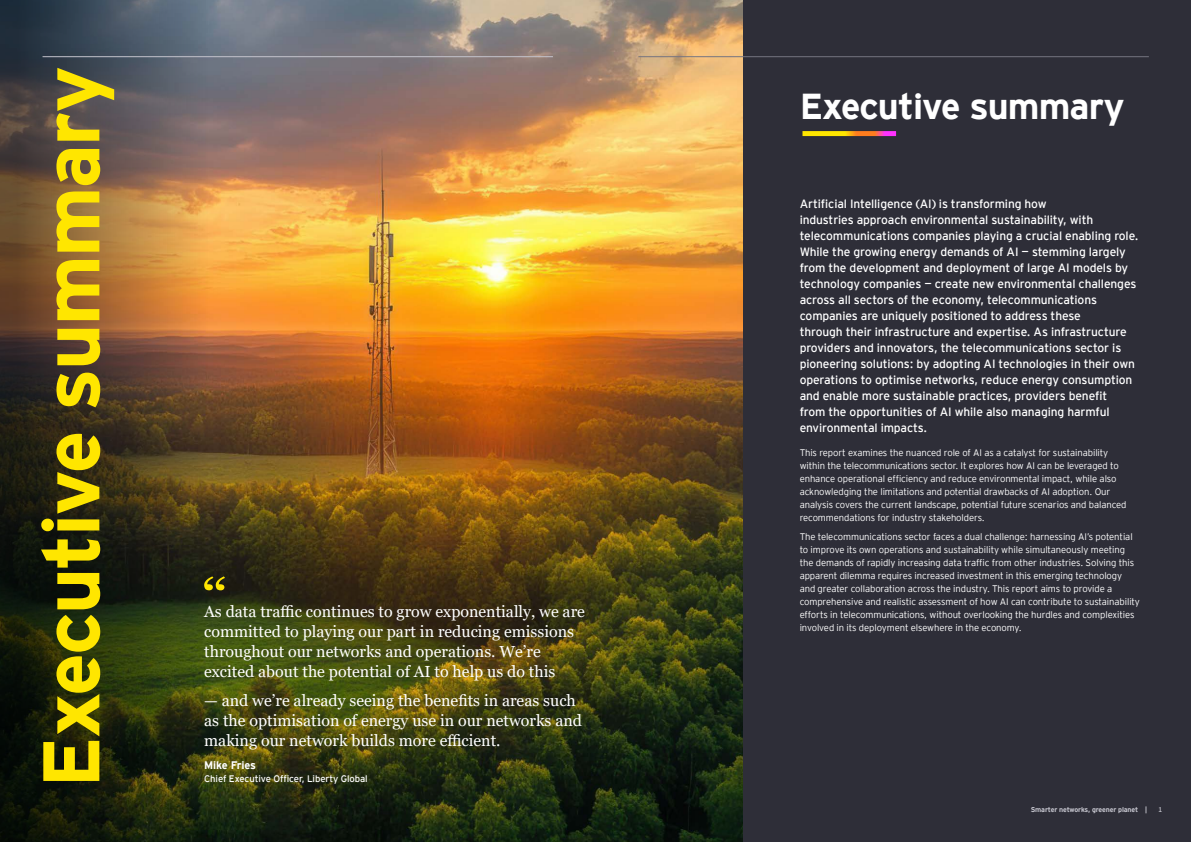
<style>
.page{position:relative;width:1191px;height:842px;background:#2e2e38}
.page>*{position:absolute;margin:0;border:0;box-sizing:border-box;transform-origin:0 0}
.A_Headline{font:700 80px "EY Interstate";letter-spacing:-.025em;color:#ffe600}
.A_Headline_wht{font:700 36px "EY Interstate";letter-spacing:-.025em;color:#fff}
.I_Quote_-_Copy{font:16px/20px "Georgia";color:#fff}
.Standfirst{font:12px/16px "EY Interstate";letter-spacing:-.01em;color:#fff}
.J_Quote-_Authors_Name{font:700 11px "EY Interstate";letter-spacing:-.01em;color:#fff}
.F_Body_wht{font:300 9.5px/13px "EY Interstate";letter-spacing:-.01em;color:#fff}
.J_Quote-_Authors_Name-2{font:9.5px "EY Interstate";letter-spacing:-.01em;color:#fff}
.t1{font:700 7px "EY Interstate";letter-spacing:-.02em;color:#c4c4cd}
.t2{font:7px "EY Interstate";color:#c4c4cd}
</style>
<div class="page">
<img style="left:224px;top:0;width:519px;height:842px">
<img style="left:0;top:0;width:224px;height:842px">
<svg style="left:802px;top:131px;width:94px;height:5px"></svg>
<hr style="left:638px;top:56px;width:510px;height:1px;background:#747480">
<hr style="left:43px;top:56px;width:510px;height:1px;background:#c4c4cd">
<svg style="left:204px;top:576px;width:21px;height:14px"></svg>
<p class="A_Headline" style="left:13px;top:788px;width:724px;rotate:-90deg">Executive summary</p>
<p class="I_Quote_-_Copy" style="left:204px;top:602px;width:382px">As data traffic continues to grow exponentially, we are committed to playing our part in reducing emissions throughout our networks and operations. We’re excited about the potential of AI to help us do this</p>
<p class="I_Quote_-_Copy" style="left:204px;top:691px;width:379px">— and we’re already seeing the benefits in areas such as the optimisation of energy use in our networks and making our network builds more efficient.</p>
<p class="J_Quote-_Authors_Name" style="left:204px;top:758px;width:53px">Mike Fries</p>
<p class="J_Quote-_Authors_Name-2" style="left:204px;top:772px;width:165px">Chief Executive Officer, Liberty Global</p>
<p class="A_Headline_wht" style="left:799px;top:81px;width:327px">Executive summary</p>
<p class="Standfirst" style="left:799px;top:195px;width:340px">Artificial Intelligence (AI) is transforming how<br>industries approach environmental sustainability, with telecommunications companies playing a crucial enabling role.<br>While the growing energy demands of AI — stemming largely from the development and deployment of large AI models by technology companies — create new environmental challenges across all sectors of the economy, telecommunications companies are uniquely positioned to address these<br>through their infrastructure and expertise. As infrastructure providers and innovators, the telecommunications sector is pioneering solutions: by adopting AI technologies in their own operations to optimise networks, reduce energy consumption and enable more sustainable practices, providers benefit<br>from the opportunities of AI while also managing harmful environmental impacts.</p>
<p class="F_Body_wht" style="left:799px;top:446px;width:328px">This report examines the nuanced role of AI as a catalyst for sustainability within the telecommunications sector. It explores how AI can be leveraged to enhance operational efficiency and reduce environmental impact, while also acknowledging the limitations and potential drawbacks of AI adoption. Our analysis covers the current landscape, potential future scenarios and balanced recommendations for industry stakeholders.</p>
<p class="F_Body_wht" style="left:799px;top:530px;width:342px">The telecommunications sector faces a dual challenge: harnessing AI’s potential to improve its own operations and sustainability while simultaneously meeting the demands of rapidly increasing data traffic from other industries. Solving this apparent dilemma requires increased investment in this emerging technology and greater collaboration across the industry. This report aims to provide a comprehensive and realistic assessment of how AI can contribute to sustainability efforts in telecommunications, without overlooking the hurdles and complexities involved in its deployment elsewhere in the economy.</p>
<p class="t1" style="left:1030px;top:804px;width:118px">Smarter networks, greener planet |</p>
<p class="t2" style="left:1158px;top:804px;width:6px">1</p>
</div>
